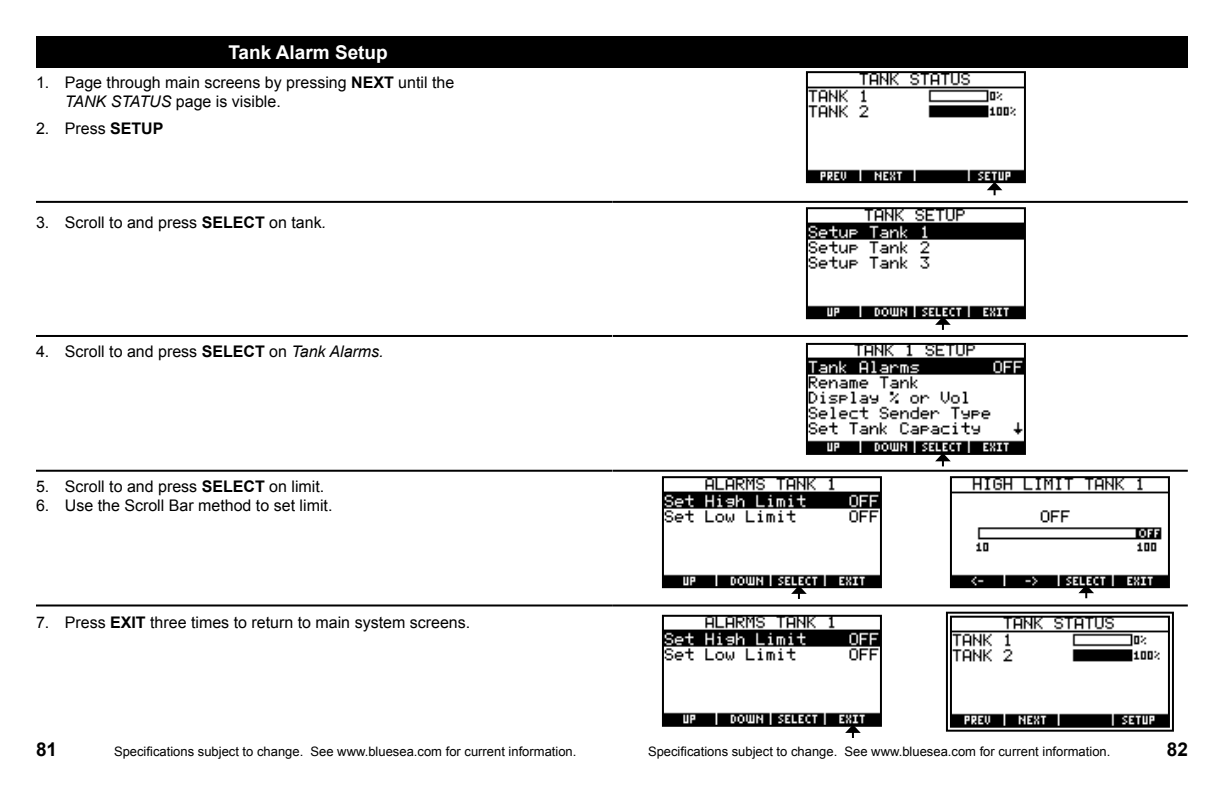
<style>
.page{position:relative;width:1224px;height:792px;background:#fff}
.page>*{position:absolute;margin:0;border:0;box-sizing:border-box;transform-origin:0 0}
.t1{font:700 19px "Arial";color:#fff}
.t2{font:700 19px "Arial";color:#000}
.t3{font:16px/19.2px "Arial";color:#000}
.t4{font:13px "Arial";color:#000}
.s1{font-weight:700}
.s2{font-style:italic}
</style>
<div class="page">
<div style="left:612px;top:36px;width:576px;height:31px;background:#000"></div>
<svg style="left:945px;top:611px;width:229px;height:121px"></svg>
<svg style="left:805px;top:71px;width:221px;height:124px"></svg>
<svg style="left:805px;top:207px;width:221px;height:123px"></svg>
<svg style="left:805px;top:342px;width:221px;height:124px"></svg>
<svg style="left:661px;top:476px;width:221px;height:123px"></svg>
<svg style="left:949px;top:476px;width:221px;height:122px"></svg>
<svg style="left:661px;top:614px;width:221px;height:124px"></svg>
<hr style="left:612px;top:470px;width:576px;height:2px;background:#000">
<hr style="left:613px;top:335px;width:575px;height:2px;background:#000">
<hr style="left:612px;top:201px;width:576px;height:2px;background:#000">
<hr style="left:612px;top:604px;width:576px;height:2px;background:#000">
<div style="left:36px;top:36px;width:576px;height:31px;background:#000"></div>
<hr style="left:36px;top:201px;width:576px;height:2px;background:#000">
<hr style="left:36px;top:335px;width:576px;height:2px;background:#000">
<hr style="left:36px;top:470px;width:576px;height:2px;background:#000">
<hr style="left:36px;top:604px;width:576px;height:2px;background:#000">
<p class="t1" style="left:228px;top:41px;width:161px">Tank Alarm Setup</p>
<p class="t3" style="left:65px;top:72px;width:391px;text-indent:-29px">1. Page through main screens by pressing <span class="s1">NEXT</span> until the<br><span class="s2">TANK STATUS</span> page is visible.</p>
<p class="t3" style="left:36px;top:119px;width:129px">2. Press <span class="s1">SETUP</span></p>
<p class="t3" style="left:36px;top:213px;width:292px">3. Scroll to and press <span class="s1">SELECT</span> on tank<span class="s2">.</span></p>
<p class="t3" style="left:36px;top:342px;width:349px">4. Scroll to and press <span class="s1">SELECT</span> on <span class="s2">Tank Alarms.</span></p>
<p class="t3" style="left:36px;top:476px;width:290px">5. Scroll to and press <span class="s1">SELECT</span> on limit.</p>
<p class="t3" style="left:36px;top:496px;width:298px">6. Use the Scroll Bar method to set limit.</p>
<p class="t3" style="left:36px;top:613px;width:436px">7. Press <span class="s1">EXIT</span> three times to return to main system screens.</p>
<p class="t2" style="left:36px;top:739px;width:23px">81</p>
<p class="t4" style="left:114px;top:744px;width:464px">Specifications subject to change. See www.bluesea.com for current information.</p>
<p class="t4" style="left:648px;top:744px;width:464px">Specifications subject to change. See www.bluesea.com for current information.</p>
<p class="t2" style="left:1167px;top:739px;width:23px">82</p>
</div>
